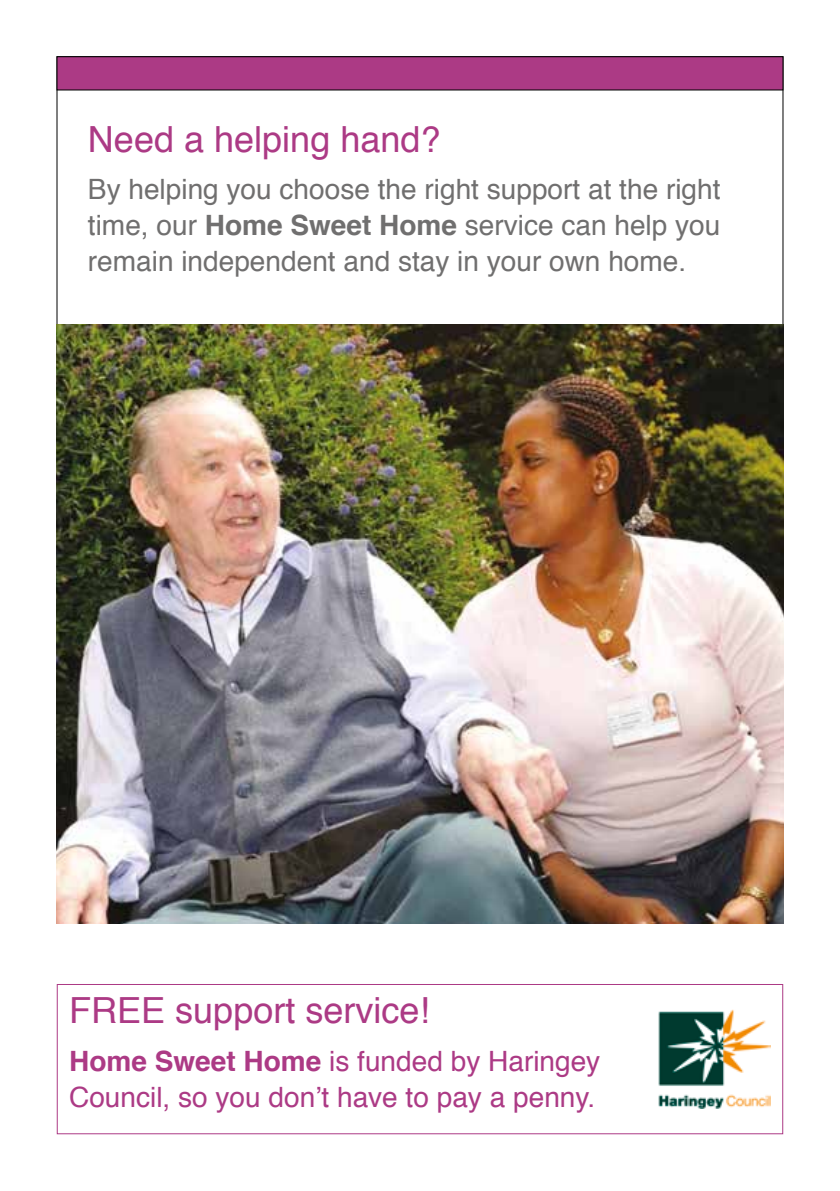
<style>
.page{position:relative;width:840px;height:1191px;background:#fff}
.page>*{position:absolute;margin:0;border:0;box-sizing:border-box;transform-origin:0 0}
.t1{font:36px "Helvetica";color:#ac3a85}
.t2{font:28px/36px "Helvetica";color:#706f6f;text-align:justify}
.t3{font:28px/36px "Helvetica";color:#ac3a85}
.s1{font-weight:700}
</style>
<div class="page">
<div style="left:57px;top:56px;width:725px;height:34px;background:#ac3a85;border:1px solid #000"></div>
<img style="left:57px;top:325px;width:725px;height:598px">
<div style="left:57px;top:984px;width:725px;height:150px;border:1px solid #ac3a85"></div>
<img style="left:658px;top:1009px;width:112px;height:99px">
<p class="t1" style="left:88px;top:111px;width:354px">Need a helping hand?</p>
<p class="t2" style="left:88px;top:172px;width:633px">By helping you choose the right support at the right time, our <span class="s1">Home Sweet Home</span> service can help you remain independent and stay in your own home.</p>
<p class="t1" style="left:69px;top:983px;width:362px">FREE support service!</p>
<p class="t3" style="left:69px;top:1043px;width:532px"><span class="s1">Home Sweet Home</span> is funded by Haringey<br>Council, so you don’t have to pay a penny.</p>
</div>
